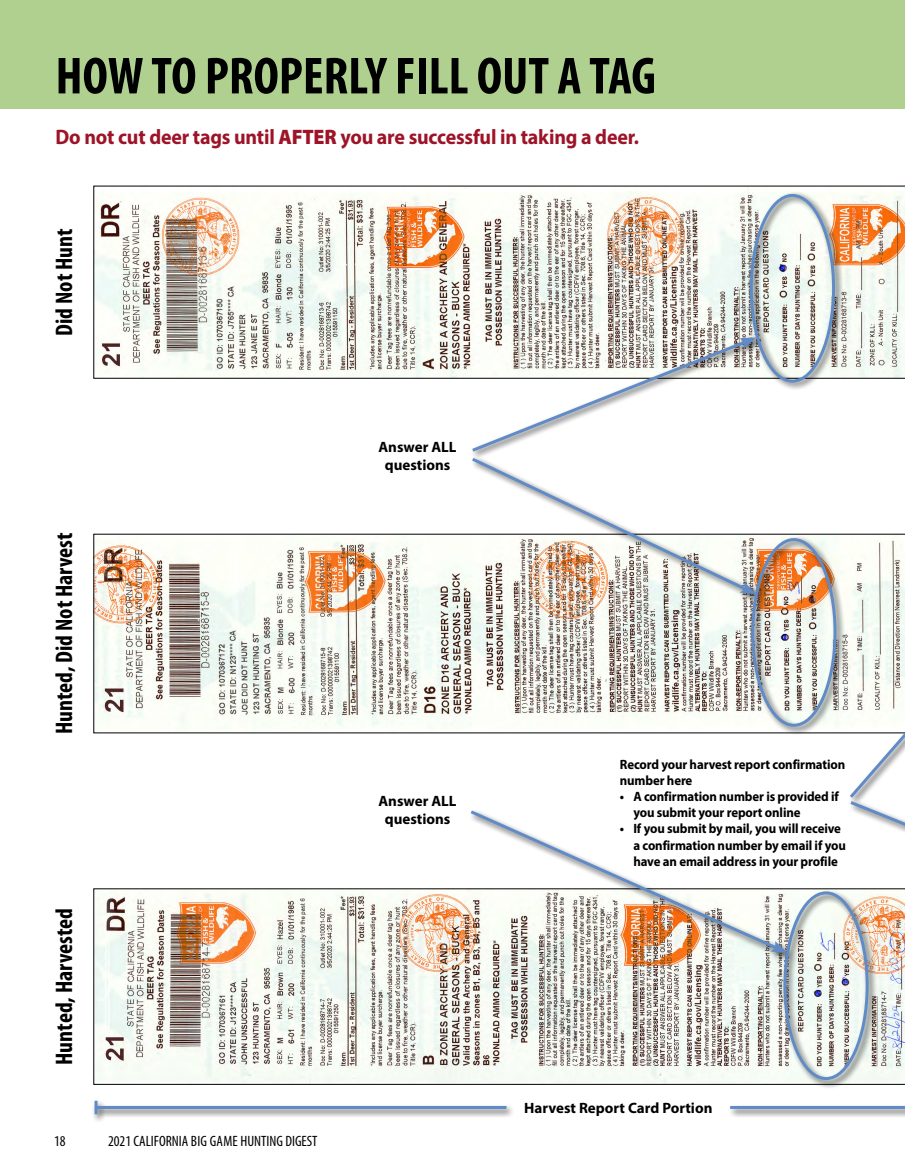
<style>
.page{position:relative;width:905px;height:1175px;background:#fff}
.page>*{position:absolute;margin:0;border:0;box-sizing:border-box;transform-origin:0 0}
.t1{font:700 condensed 52.5px "Myriad Pro";color:#000}
.t2{font:700 condensed 24px "Myriad Pro";color:#000}
.t3{font:700 21px "Myriad Pro";letter-spacing:-.01em;color:#9d1428;scale:.95 1}
.t4{font:700 15px/18px "Myriad Pro";color:#000;text-align:center}
.t5{font:condensed 15px "Myriad Pro";color:#000}
.t6{font:700 13.5px/16.2px "Myriad Pro";letter-spacing:-.01em;color:#000;scale:.95 1}
.s1{font-weight:900}
</style>
<div class="page">
<div style="left:0;top:0;width:904px;height:108px;background:#afd08f"></div>
<div style="left:91px;top:177px;width:813px;height:946px;background:#000;opacity:.75"></div>
<div style="left:749px;top:194px;width:86px;height:188px;border:3px solid #608bc6;border-radius:50%"></div>
<div style="left:751px;top:538px;width:85px;height:188px;border:3px solid #608bc6;border-radius:50%"></div>
<div style="left:783px;top:891px;width:85px;height:189px;border:3px solid #608bc6;border-radius:50%"></div>
<hr style="left:96px;top:1106px;width:410px;height:2px;background:#608bc6">
<svg style="left:94px;top:1100px;width:4px;height:14px"></svg>
<hr style="left:730px;top:1106px;width:174px;height:2px;background:#608bc6">
<svg style="left:467px;top:808px;width:314px;height:144px"></svg>
<svg style="left:770px;top:940px;width:17px;height:12px"></svg>
<svg style="left:846px;top:607px;width:58px;height:291px"></svg>
<svg style="left:469px;top:337px;width:287px;height:257px"></svg>
<p class="t1" style="left:56px;top:47px;width:602px">HOW TO PROPERLY FILL OUT A TAG</p>
<p class="t3" style="left:56px;top:123px;width:615px">Do not cut deer tags until <span class="s1">AFTER</span> you are successful in taking a deer.</p>
<p class="t2" style="left:51px;top:336px;width:109px;rotate:-90deg">Did Not Hunt</p>
<p class="t2" style="left:51px;top:734px;width:203px;rotate:-90deg">Hunted, Did Not Harvest</p>
<p class="t2" style="left:51px;top:1064px;width:158px;rotate:-90deg">Hunted, Harvested</p>
<p class="t5" style="left:54px;top:1132px;width:13px">18</p>
<p class="t5" style="left:108px;top:1132px;width:211px">2021 CALIFORNIA BIG GAME HUNTING DIGEST</p>
<p class="t4" style="left:378px;top:438px;width:80px">Answer ALL questions</p>
<p class="t4" style="left:378px;top:791px;width:80px">Answer ALL questions</p>
<p class="t6" style="left:620px;top:755px;width:239px">Record your harvest report confirmation number here</p>
<p class="t6" style="left:633px;top:788px;width:218px;text-indent:-14px">• A confirmation number is provided if you submit your report online</p>
<p class="t6" style="left:633px;top:820px;width:225px;text-indent:-14px">• If you submit by mail, you will receive a confirmation number by email if you have an email address in your profile</p>
<p class="t4" style="left:524px;top:1098px;width:190px">Harvest Report Card Portion</p>
</div>
